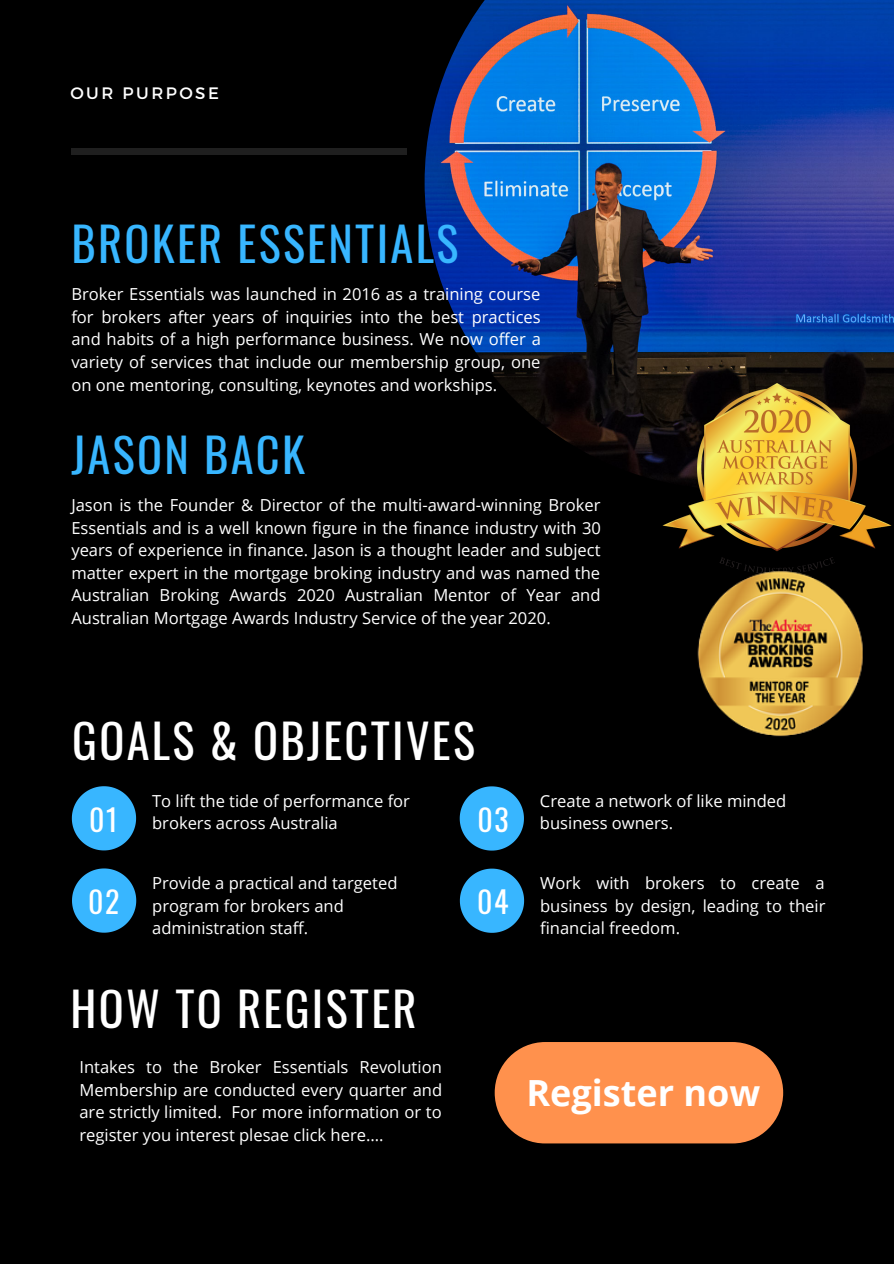
<style>
.page{position:relative;width:894px;height:1264px;background:#fff}
.page>*{position:absolute;margin:0;border:0;box-sizing:border-box;transform-origin:0 0}
.t1{font:46.35px "Oswald";letter-spacing:.05em;color:#fff}
.t2{font:46.35px "Oswald";letter-spacing:.05em;color:#38b6ff}
.t3{font:700 36px "Open Sans";color:#fff}
.t4{font:29.85px "Oswald";letter-spacing:.05em;color:#fff}
.t5{font:16.5px/22.5px "Open Sans";color:#fff;text-align:justify}
.t6{font:16.5px "Montserrat";letter-spacing:.15em;color:#fff}
</style>
<div class="page">
<div style="left:0;top:0;width:893px;height:1263px;background:#000"></div>
<img style="left:424px;top:0;width:469px;height:480px">
<div style="left:71px;top:149px;width:336px;height:5px;background:#1f1f1f"></div>
<svg style="left:72px;top:786px;width:64px;height:64px"></svg>
<svg style="left:72px;top:868px;width:64px;height:64px"></svg>
<svg style="left:459px;top:786px;width:65px;height:64px"></svg>
<svg style="left:459px;top:868px;width:65px;height:64px"></svg>
<img style="left:660px;top:372px;width:233px;height:180px">
<img style="left:697px;top:557px;width:166px;height:180px">
<div style="left:494px;top:1042px;width:289px;height:101px;background:#ff914d;border-radius:51px"></div>
<p class="t6" style="left:70px;top:82px;width:150px">OUR PURPOSE</p>
<p class="t2" style="left:71px;top:208px;width:388px">BROKER ESSENTIALS</p>
<p class="t5" style="left:71px;top:283px;width:471px">Broker Essentials was launched in 2016 as a training course for brokers after years of inquiries into the best practices and habits of a high performance business. We now offer a variety of services that include our membership group, one on one mentoring, consulting, keynotes and workships.</p>
<p class="t2" style="left:71px;top:418px;width:235px">JASON BACK</p>
<p class="t5" style="left:71px;top:493px;width:531px">Jason is the Founder &amp; Director of the multi-award-winning Broker Essentials and is a well known figure in the finance industry with 30 years of experience in finance. Jason is a thought leader and subject matter expert in the mortgage broking industry and was named the Australian Broking Awards 2020 Australian Mentor of Year and Australian Mortgage Awards Industry Service of the year 2020.</p>
<p class="t1" style="left:72px;top:704px;width:404px">GOALS &amp; OBJECTIVES</p>
<p class="t4" style="left:89px;top:796px;width:30px">01</p>
<p class="t4" style="left:88px;top:878px;width:33px">02</p>
<p class="t5" style="left:152px;top:789px;width:259px">To lift the tide of performance for brokers across Australia</p>
<p class="t5" style="left:152px;top:871px;width:247px;text-align:left">Provide a practical and targeted program for brokers and administration staff.</p>
<p class="t4" style="left:477px;top:796px;width:33px">03</p>
<p class="t4" style="left:477px;top:878px;width:33px">04</p>
<p class="t5" style="left:540px;top:789px;width:248px">Create a network of like minded business owners.</p>
<p class="t5" style="left:540px;top:871px;width:287px">Work with brokers to create a business by design, leading to their financial freedom.</p>
<p class="t1" style="left:71px;top:972px;width:347px">HOW TO REGISTER</p>
<p class="t5" style="left:79px;top:1055px;width:364px">Intakes to the Broker Essentials Revolution Membership are conducted every quarter and are strictly limited. For more information or to register you interest plesae click here....</p>
<p class="t3" style="left:526px;top:1067px;width:235px">Register now</p>
</div>
